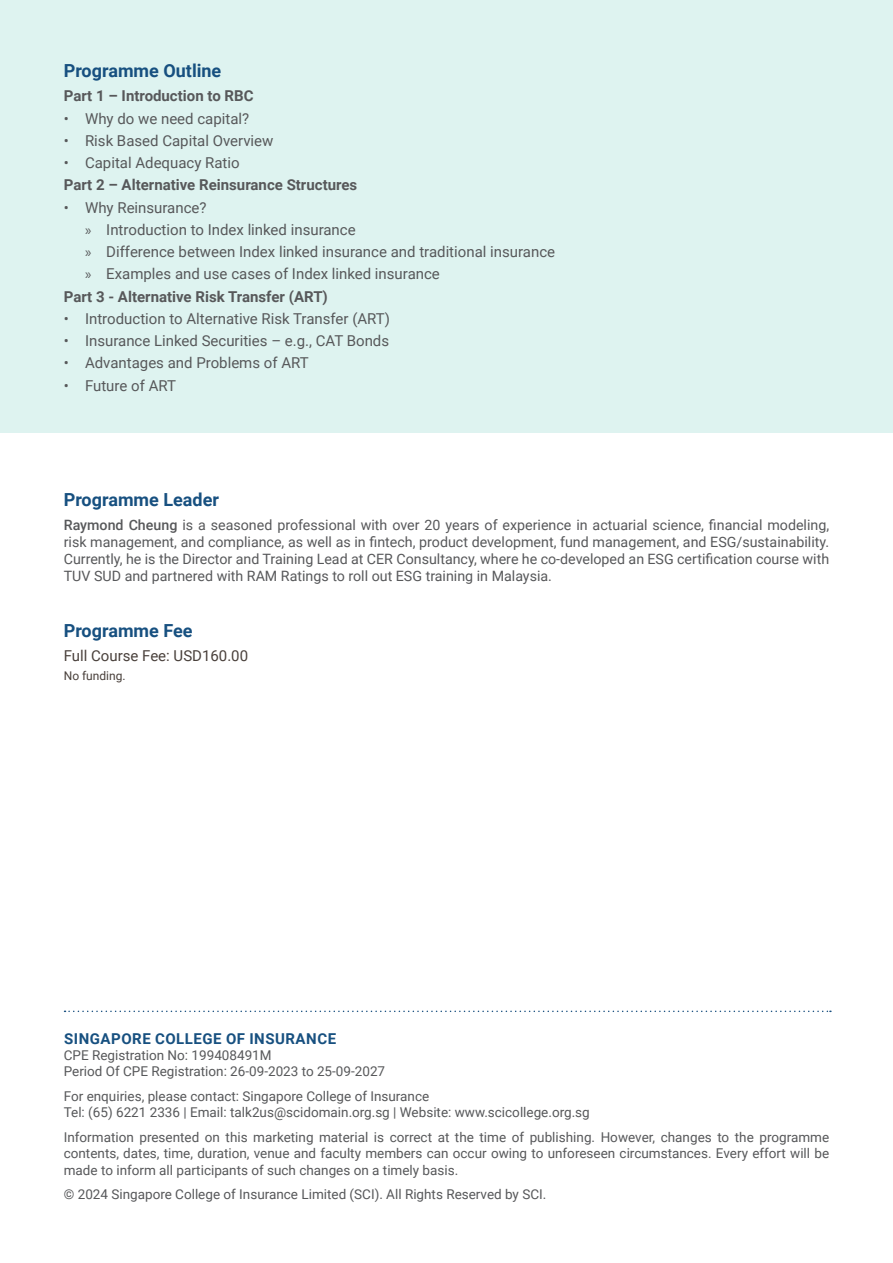
<style>
.page{position:relative;width:893px;height:1263px;background:#fff}
.page>*{position:absolute;margin:0;border:0;box-sizing:border-box;transform-origin:0 0}
.t1{font:700 18px "Roboto";color:#175080}
.t2{font:15px "Roboto";color:#57585a}
.t3{font:700 15px "Roboto";color:#57585a}
.t4{font:700 15px "Roboto";letter-spacing:.035em;color:#175080}
.t5{font:15px "Roboto";color:#49403b}
.t6{font:14.25px/17.1px "Roboto";color:#57585a;text-align:justify}
.t7{font:13.5px/16.2px "Roboto";color:#57585a}
.t8{font:12px "Roboto";color:#49403b}
.s1{font-family:"Myriad Pro"}
.s2{font-weight:500}
</style>
<div class="page">
<div style="left:0;top:0;width:893px;height:433px;background:#def3f0"></div>
<svg style="left:65px;top:1010px;width:766px;height:2px"></svg>
<h1 class="t1" style="left:64px;top:58px;width:159px">Programme Outline</h1>
<p class="t3" style="left:64px;top:85px;width:191px">Part 1 – Introduction to RBC</p>
<p class="t2" style="left:64px;top:108px;width:187px">• Why do we need capital?</p>
<p class="t2" style="left:64px;top:130px;width:211px">• Risk Based Capital Overview</p>
<p class="t2" style="left:64px;top:152px;width:177px">• Capital Adequacy Ratio</p>
<p class="t3" style="left:64px;top:174px;width:295px">Part 2 – Alternative Reinsurance Structures</p>
<p class="t2" style="left:64px;top:197px;width:144px">• Why Reinsurance?</p>
<p class="t2" style="left:85px;top:219px;width:272px"><span class="s1">»</span> Introduction to Index linked insurance</p>
<p class="t2" style="left:85px;top:241px;width:472px"><span class="s1">»</span> Difference between Index linked insurance and traditional insurance</p>
<p class="t2" style="left:85px;top:263px;width:356px"><span class="s1">»</span> Examples and use cases of Index linked insurance</p>
<p class="t3" style="left:64px;top:286px;width:266px">Part 3 - Alternative Risk Transfer (ART)</p>
<p class="t2" style="left:64px;top:308px;width:328px">• Introduction to Alternative Risk Transfer (ART)</p>
<p class="t2" style="left:64px;top:330px;width:327px">• Insurance Linked Securities – e.g., CAT Bonds</p>
<p class="t2" style="left:64px;top:352px;width:246px">• Advantages and Problems of ART</p>
<p class="t2" style="left:64px;top:375px;width:114px">• Future of ART</p>
<h1 class="t1" style="left:64px;top:487px;width:157px">Programme Leader</h1>
<p class="t6" style="left:64px;top:515px;width:767px"><span class="s2">Raymond Cheung</span> is a seasoned professional with over 20 years of experience in actuarial science, financial modeling, risk management, and compliance, as well as in fintech, product development, fund management, and ESG/sustainability.<br>Currently, he is the Director and Training Lead at CER Consultancy, where he co-developed an ESG certification course with TUV SUD and partnered with RAM Ratings to roll out ESG training in Malaysia.</p>
<h1 class="t1" style="left:64px;top:618px;width:130px">Programme Fee</h1>
<p class="t5" style="left:64px;top:645px;width:186px">Full Course Fee: USD160.00</p>
<p class="t8" style="left:64px;top:667px;width:63px">No funding.</p>
<p class="t4" style="left:64px;top:1028px;width:274px">SINGAPORE COLLEGE OF INSURANCE</p>
<p class="t7" style="left:64px;top:1047px;width:323px">CPE Registration No: 199408491M<br>Period Of CPE Registration: 26-09-2023 to 25-09-2027</p>
<p class="t7" style="left:64px;top:1088px;width:527px">For enquiries, please contact: Singapore College of Insurance<br>Tel: (65) 6221 2336 | Email: talk2us@scidomain.org.sg | Website: www.scicollege.org.sg</p>
<p class="t7" style="left:64px;top:1129px;width:767px;text-align:justify">Information presented on this marketing material is correct at the time of publishing. However, changes to the programme contents, dates, time, duration, venue and faculty members can occur owing to unforeseen circumstances. Every effort will be made to inform all participants of such changes on a timely basis.</p>
<p class="t7" style="left:64px;top:1186px;width:484px">© 2024 Singapore College of Insurance Limited (SCI). All Rights Reserved by SCI.</p>
</div>
